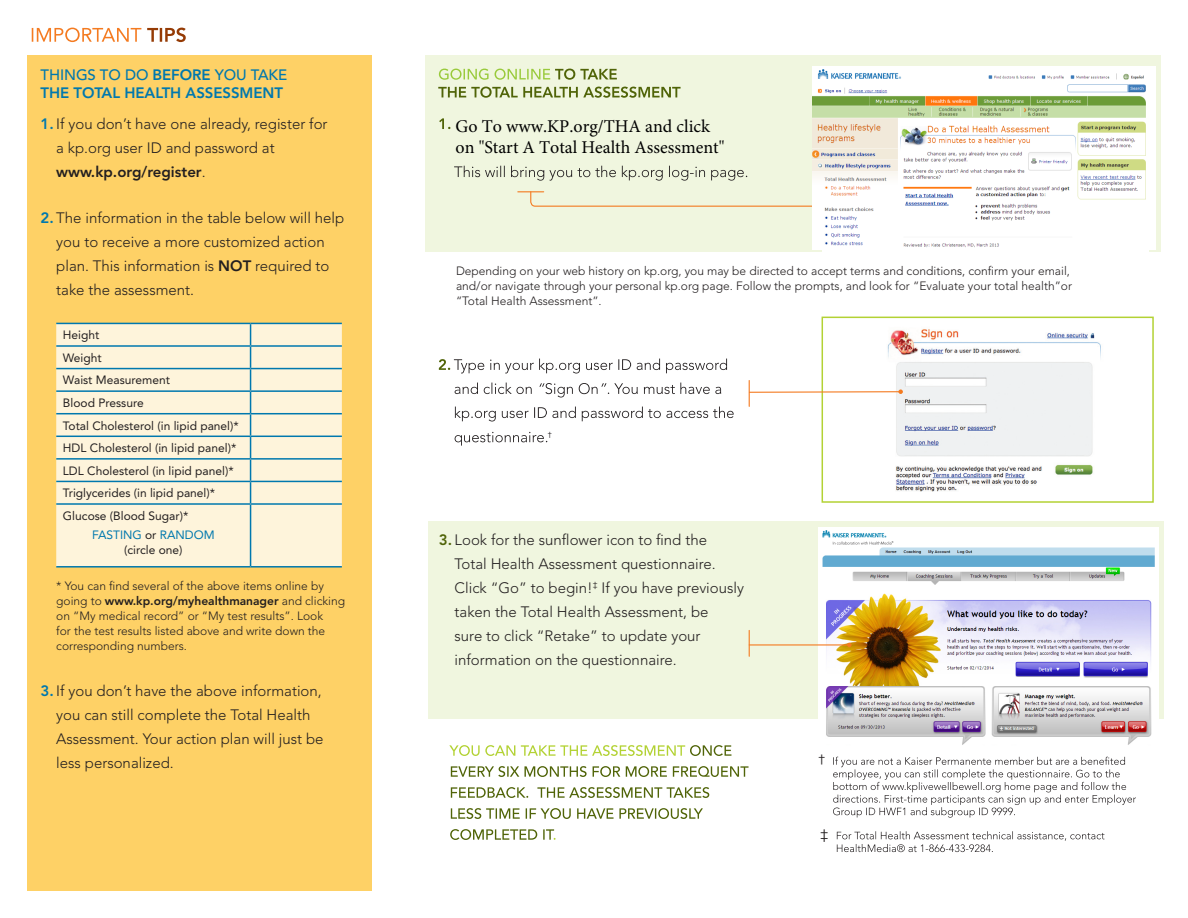
<style>
.page{position:relative;width:1188px;height:918px;background:#fff}
.page>*{position:absolute;margin:0;border:0;box-sizing:border-box;transform-origin:0 0}
.t1{font:18px/21.6px "Minion Pro";color:#000}
.NL{font:300 15px/24px "Avenir LT Std";color:#231f20}
.Heading_2{font:800 15px/18px "Avenir LT Std";letter-spacing:-.005em;color:#0078ae}
.NL-2{font:15px "Avenir LT Std";color:#231f20}
.Body_Text{font:300 12px/15px "Avenir LT Std";color:#231f20}
.TX{font:12px "Avenir LT Std";color:#231f20}
.TX-2{font:12px/15px "Avenir LT Std";color:#0078ae;text-align:center}
.t2{font:7.35px "Avenir LT Std";color:#231f20}
.s1{font-weight:500}
.s2{font-weight:800;color:#0078ae}
.s3{font-weight:800}
.s4{color:#231f20}
.s5{font-weight:800;color:#506408}
</style>
<div class="page">
<div style="left:428px;top:522px;width:735px;height:197px;background:#f0f6df"></div>
<img style="left:819px;top:527px;width:339px;height:218px">
<div style="left:27px;top:55px;width:344px;height:836px;background:#fed166"></div>
<div style="left:56px;top:324px;width:286px;height:242px;background:#fef4db"></div>
<hr style="left:56px;top:390px;width:195px;height:2px;background:#0078ae">
<hr style="left:56px;top:413px;width:195px;height:1px;background:#0078ae">
<hr style="left:56px;top:436px;width:195px;height:1px;background:#0078ae">
<hr style="left:56px;top:458px;width:195px;height:2px;background:#0078ae">
<hr style="left:56px;top:481px;width:195px;height:1px;background:#0078ae">
<hr style="left:56px;top:503px;width:195px;height:2px;background:#0078ae">
<hr style="left:251px;top:345px;width:91px;height:2px;background:#0078ae">
<hr style="left:251px;top:368px;width:91px;height:1px;background:#0078ae">
<hr style="left:251px;top:390px;width:91px;height:2px;background:#0078ae">
<hr style="left:251px;top:413px;width:91px;height:1px;background:#0078ae">
<hr style="left:251px;top:436px;width:91px;height:1px;background:#0078ae">
<hr style="left:251px;top:458px;width:91px;height:2px;background:#0078ae">
<hr style="left:251px;top:481px;width:91px;height:1px;background:#0078ae">
<hr style="left:251px;top:503px;width:91px;height:2px;background:#0078ae">
<hr style="left:56px;top:368px;width:195px;height:1px;background:#0078ae">
<hr style="left:251px;top:323px;width:91px;height:1px;background:#0078ae">
<hr style="left:251px;top:566px;width:91px;height:2px;background:#0078ae">
<hr style="left:56px;top:345px;width:195px;height:2px;background:#0078ae">
<hr style="left:56px;top:323px;width:195px;height:1px;background:#0078ae">
<svg style="left:250px;top:324px;width:1px;height:179px"></svg>
<hr style="left:250px;top:505px;width:1px;height:61px;background:#0078ae">
<hr style="left:56px;top:566px;width:195px;height:2px;background:#0078ae">
<div style="left:425px;top:55px;width:736px;height:197px;background:#f0f6df"></div>
<svg style="left:147px;top:28px;width:39px;height:14px"></svg>
<svg style="left:32px;top:28px;width:109px;height:14px"></svg>
<img style="left:887px;top:329px;width:214px;height:163px">
<div style="left:822px;top:317px;width:332px;height:186px;border:2px solid #b3d234"></div>
<svg style="left:518px;top:191px;width:295px;height:17px"></svg>
<hr style="left:749px;top:644px;width:100px;height:2px;background:#f47b21">
<svg style="left:847px;top:643px;width:5px;height:4px"></svg>
<svg style="left:749px;top:630px;width:1px;height:26px"></svg>
<svg style="left:450px;top:829px;width:106px;height:11px"></svg>
<svg style="left:451px;top:808px;width:252px;height:11px"></svg>
<svg style="left:451px;top:787px;width:258px;height:11px"></svg>
<svg style="left:451px;top:766px;width:298px;height:11px"></svg>
<svg style="left:449px;top:745px;width:282px;height:11px"></svg>
<svg style="left:748px;top:381px;width:155px;height:25px"></svg>
<svg style="left:833px;top:757px;width:303px;height:61px"></svg>
<svg style="left:837px;top:831px;width:268px;height:21px"></svg>
<svg style="left:454px;top:166px;width:293px;height:15px"></svg>
<svg style="left:439px;top:118px;width:11px;height:11px"></svg>
<svg style="left:438px;top:87px;width:243px;height:11px"></svg>
<svg style="left:439px;top:69px;width:178px;height:11px"></svg>
<svg style="left:455px;top:407px;width:279px;height:14px"></svg>
<svg style="left:455px;top:383px;width:266px;height:14px"></svg>
<svg style="left:439px;top:359px;width:288px;height:14px"></svg>
<svg style="left:455px;top:432px;width:92px;height:14px"></svg>
<img style="left:813px;top:67px;width:342px;height:183px">
<p class="Heading_2" style="left:40px;top:66px;width:248px"><span class="s1">THINGS TO DO</span> BEFORE <span class="s1">YOU TAKE<br></span>THE TOTAL HEALTH ASSESSMENT</p>
<p class="NL" style="left:56px;top:112px;width:273px;text-indent:-16px"><span class="s2">1.</span> If you don’t have one already, register for a kp.org user ID and password at <span class="s3">www.kp.org/register</span>.</p>
<p class="NL" style="left:56px;top:206px;width:290px;text-indent:-16px"><span class="s2">2.</span> The information in the table below will help you to receive a more customized action plan. This information is <span class="s3">NOT</span> required to take the assessment.</p>
<p class="TX" style="left:63px;top:328px;width:38px">Height</p>
<p class="TX" style="left:63px;top:351px;width:40px">Weight</p>
<p class="TX" style="left:63px;top:373px;width:108px">Waist Measurement</p>
<p class="TX" style="left:63px;top:396px;width:82px">Blood Pressure</p>
<p class="TX" style="left:63px;top:418px;width:177px">Total Cholesterol (in lipid panel)*</p>
<p class="TX" style="left:63px;top:441px;width:175px">HDL Cholesterol (in lipid panel)*</p>
<p class="TX" style="left:63px;top:464px;width:172px">LDL Cholesterol (in lipid panel)*</p>
<p class="TX" style="left:63px;top:486px;width:154px">Triglycerides (in lipid panel)*</p>
<p class="TX" style="left:63px;top:509px;width:127px">Glucose (Blood Sugar)*</p>
<p class="TX-2" style="left:92px;top:528px;width:124px">FASTING <span class="s4">or</span> RANDOM <span class="s4">(circle one)</span></p>
<p class="Body_Text" style="left:56px;top:578px;width:290px">* You can find several of the above items online by going to <span class="s3">www.kp.org/myhealthmanager</span> and clicking on “My medical record” or “My test results”. Look<br>for the test results listed above and write down the corresponding numbers.</p>
<p class="NL" style="left:56px;top:679px;width:269px;text-indent:-16px"><span class="s2">3.</span> If you don’t have the above information, you can still complete the Total Health Assessment. Your action plan will just be less personalized.</p>
<p class="t1" style="left:456px;top:115px;width:270px">Go To www.KP.org/THA and click on "Start A Total Health Assessment"</p>
<p class="Body_Text" style="left:456px;top:264px;width:618px">Depending on your web history on kp.org, you may be directed to accept terms and conditions, confirm your email, and/or navigate through your personal kp.org page. Follow the prompts, and look for “Evaluate your total health”or “Total Health Assessment”.</p>
<p class="t2" style="left:548px;top:430px;width:6px">†</p>
<p class="NL" style="left:455px;top:528px;width:291px;text-indent:-16px"><span class="s5">3.</span> Look for the sunflower icon to find the<br>Total Health Assessment questionnaire.<br>Click “Go” to begin!<sup>‡</sup> If you have previously taken the Total Health Assessment, be<br>sure to click “Retake” to update your information on the questionnaire.</p>
<p class="TX" style="left:819px;top:751px;width:8px">†</p>
<p class="NL-2" style="left:820px;top:826px;width:10px">‡</p>
</div>
